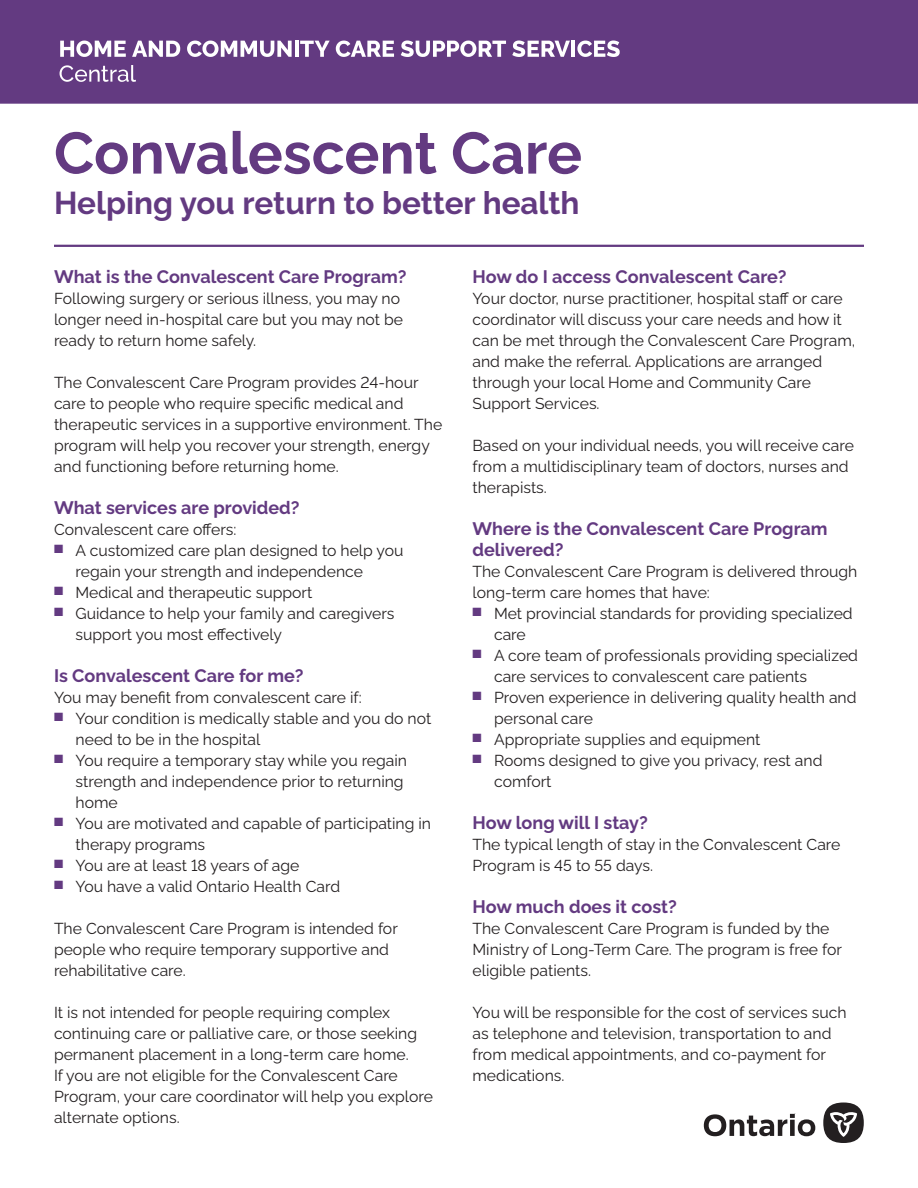
<style>
.page{position:relative;width:918px;height:1188px;background:#fff}
.page>*{position:absolute;margin:0;border:0;box-sizing:border-box;transform-origin:0 0}
.t1{font:700 58.5px "Raleway";color:#633a81}
.t2{font:700 31.5px "Raleway";color:#633a81}
.t3{font:700 18px/21px "Raleway";color:#633a81}
.t4{font:15.75px/21px "Raleway";color:#231f20}
</style>
<div class="page">
<div style="left:0;top:0;width:918px;height:104px;background:#633a81"></div>
<svg style="left:60px;top:41px;width:66px;height:16px"></svg>
<svg style="left:132px;top:41px;width:48px;height:16px"></svg>
<svg style="left:187px;top:41px;width:105px;height:16px"></svg>
<hr style="left:295px;top:41px;width:4px;height:16px;background:#fff">
<svg style="left:300px;top:41px;width:30px;height:16px"></svg>
<svg style="left:336px;top:41px;width:58px;height:16px"></svg>
<svg style="left:401px;top:40px;width:105px;height:17px"></svg>
<svg style="left:512px;top:40px;width:58px;height:17px"></svg>
<hr style="left:571px;top:41px;width:4px;height:16px;background:#fff">
<svg style="left:577px;top:40px;width:43px;height:17px"></svg>
<svg style="left:60px;top:65px;width:76px;height:17px"></svg>
<hr style="left:54px;top:245px;width:810px;height:2px;background:#633a81">
<svg style="left:704px;top:1114px;width:111px;height:22px"></svg>
<div style="left:823px;top:1103px;width:41px;height:40px;background:#231f20;border-radius:50%"></div>
<svg style="left:830px;top:1112px;width:27px;height:25px"></svg>
<p class="t1" style="left:54px;top:108px;width:530px">Convalescent Care</p>
<p class="t2" style="left:54px;top:179px;width:527px">Helping you return to better health</p>
<p class="t3" style="left:54px;top:264px;width:354px">What is the Convalescent Care Program?</p>
<p class="t4" style="left:54px;top:286px;width:351px">Following surgery or serious illness, you may no longer need in-hospital care but you may not be ready to return home safely.</p>
<p class="t4" style="left:54px;top:370px;width:390px">The Convalescent Care Program provides 24-hour care to people who require specific medical and therapeutic services in a supportive environment. The program will help you recover your strength, energy and functioning before returning home.</p>
<p class="t3" style="left:54px;top:495px;width:247px">What services are provided?</p>
<p class="t4" style="left:54px;top:517px;width:184px">Convalescent care offers:</p>
<p class="t4" style="left:76px;top:538px;width:329px;text-indent:-22px"><sup>■</sup> A customized care plan designed to help you regain your strength and independence</p>
<p class="t4" style="left:54px;top:580px;width:260px"><sup>■</sup> Medical and therapeutic support</p>
<p class="t4" style="left:76px;top:601px;width:320px;text-indent:-22px"><sup>■</sup> Guidance to help your family and caregivers support you most effectively</p>
<p class="t3" style="left:54px;top:663px;width:251px">Is Convalescent Care for me?</p>
<p class="t4" style="left:54px;top:685px;width:309px">You may benefit from convalescent care if:</p>
<p class="t4" style="left:76px;top:706px;width:357px;text-indent:-22px"><sup>■</sup> Your condition is medically stable and you do not need to be in the hospital</p>
<p class="t4" style="left:76px;top:748px;width:333px;text-indent:-22px"><sup>■</sup> You require a temporary stay while you regain strength and independence prior to returning home</p>
<p class="t4" style="left:76px;top:811px;width:357px;text-indent:-22px"><sup>■</sup> You are motivated and capable of participating in therapy programs</p>
<p class="t4" style="left:54px;top:853px;width:247px"><sup>■</sup> You are at least 18 years of age</p>
<p class="t4" style="left:54px;top:874px;width:288px"><sup>■</sup> You have a valid Ontario Health Card</p>
<p class="t4" style="left:54px;top:916px;width:345px">The Convalescent Care Program is intended for people who require temporary supportive and rehabilitative care.</p>
<p class="t4" style="left:54px;top:1000px;width:380px">It is not intended for people requiring complex continuing care or palliative care, or those seeking permanent placement in a long-term care home.<br>If you are not eligible for the Convalescent Care Program, your care coordinator will help you explore alternate options.</p>
<p class="t3" style="left:472px;top:264px;width:316px">How do I access Convalescent Care?</p>
<p class="t4" style="left:472px;top:286px;width:384px">Your doctor, nurse practitioner, hospital staff or care coordinator will discuss your care needs and how it can be met through the Convalescent Care Program, and make the referral. Applications are arranged through your local Home and Community Care Support Services.</p>
<p class="t4" style="left:472px;top:433px;width:383px">Based on your individual needs, you will receive care from a multidisciplinary team of doctors, nurses and therapists.</p>
<p class="t3" style="left:472px;top:516px;width:357px">Where is the Convalescent Care Program delivered?</p>
<p class="t4" style="left:472px;top:559px;width:386px">The Convalescent Care Program is delivered through long-term care homes that have:</p>
<p class="t4" style="left:494px;top:601px;width:360px;text-indent:-22px"><sup>■</sup> Met provincial standards for providing specialized care</p>
<p class="t4" style="left:494px;top:643px;width:365px;text-indent:-22px"><sup>■</sup> A core team of professionals providing specialized care services to convalescent care patients</p>
<p class="t4" style="left:494px;top:685px;width:364px;text-indent:-22px"><sup>■</sup> Proven experience in delivering quality health and personal care</p>
<p class="t4" style="left:472px;top:727px;width:290px"><sup>■</sup> Appropriate supplies and equipment</p>
<p class="t4" style="left:494px;top:748px;width:330px;text-indent:-22px"><sup>■</sup> Rooms designed to give you privacy, rest and comfort</p>
<p class="t3" style="left:472px;top:810px;width:177px">How long will I stay?</p>
<p class="t4" style="left:472px;top:832px;width:369px">The typical length of stay in the Convalescent Care<br>Program is 45 to 55 days.</p>
<p class="t3" style="left:472px;top:894px;width:206px">How much does it cost?</p>
<p class="t4" style="left:472px;top:916px;width:371px">The Convalescent Care Program is funded by the<br>Ministry of Long-Term Care. The program is free for eligible patients.</p>
<p class="t4" style="left:472px;top:1000px;width:376px">You will be responsible for the cost of services such as telephone and television, transportation to and from medical appointments, and co-payment for medications.</p>
</div>
